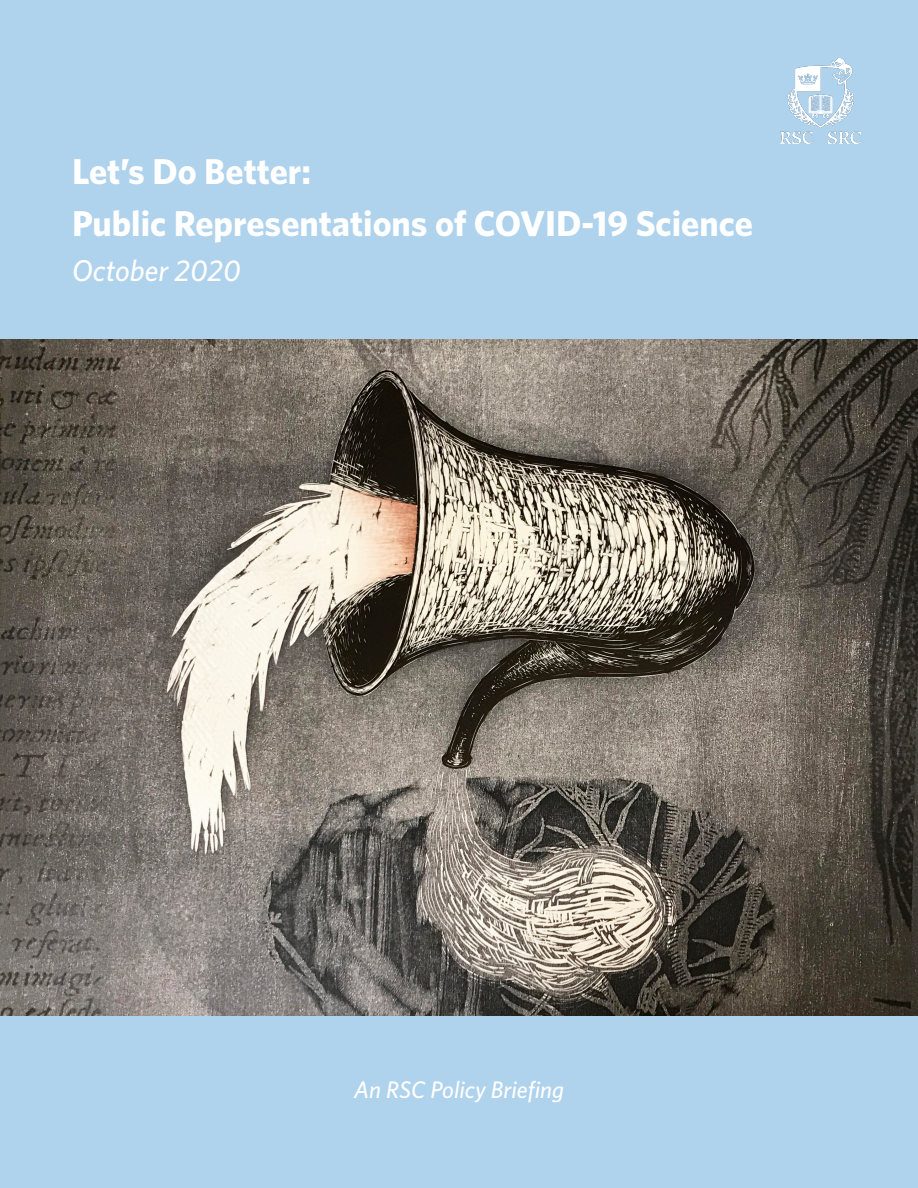
<style>
.page{position:relative;width:918px;height:1188px;background:#afd2ed}
.page>*{position:absolute;margin:0;border:0;box-sizing:border-box;transform-origin:0 0}
.t1{font:700 36px "Whitney";color:#fff}
.t2{font:italic 500 30px "Whitney";color:#fff}
.t3{font:italic 500 24px "Whitney";color:#fff}
</style>
<div class="page">
<img style="left:0;top:340px;width:918px;height:675px">
<img style="left:781px;top:58px;width:80px;height:85px">
<p class="t1" style="left:72px;top:147px;width:241px">Let’s Do Better:</p>
<p class="t1" style="left:72px;top:199px;width:682px">Public Representations of COVID-19 Science</p>
<p class="t2" style="left:72px;top:251px;width:170px">October 2020</p>
<p class="t3" style="left:354px;top:1073px;width:212px">An RSC Policy Briefing</p>
</div>
